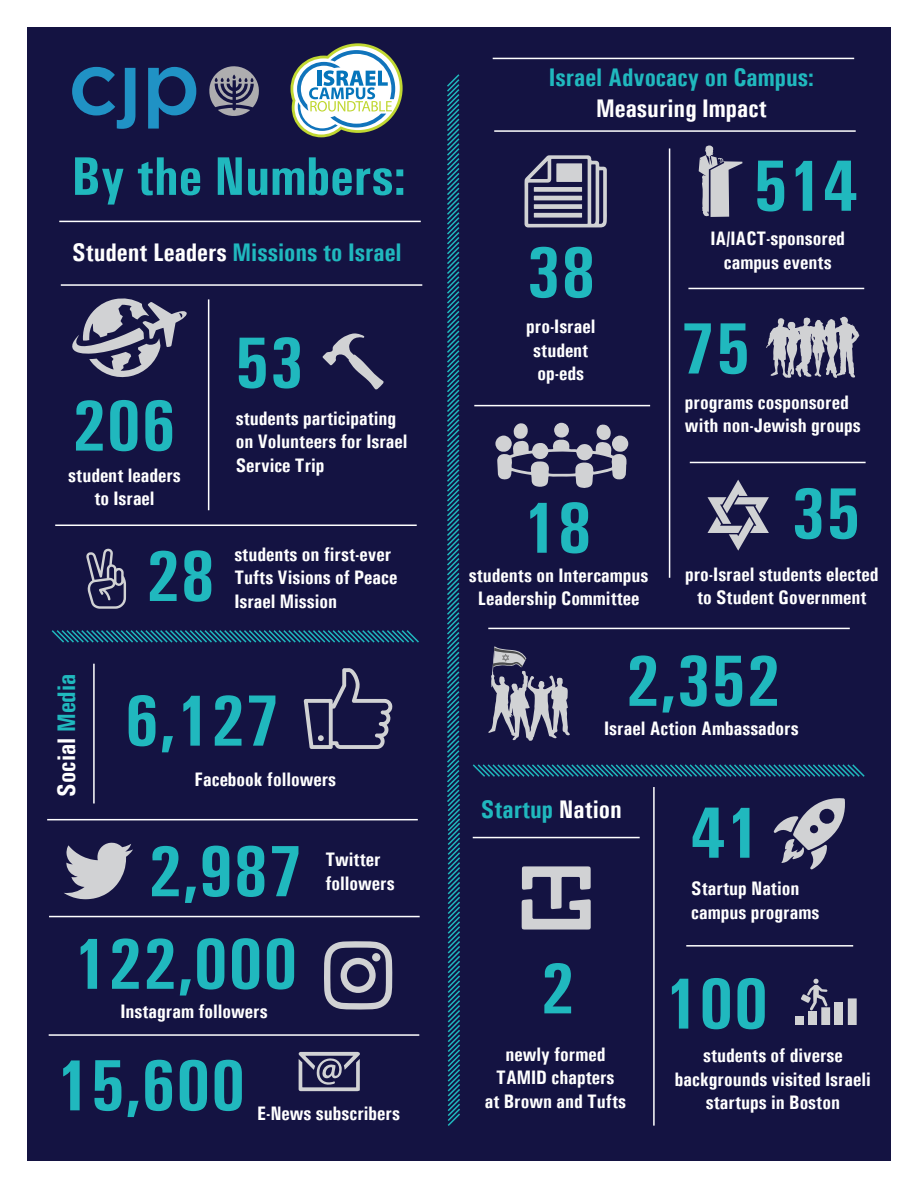
<style>
.page{position:relative;width:918px;height:1188px;background:#fff}
.page>*{position:absolute;margin:0;border:0;box-sizing:border-box;transform-origin:0 0}
.t1{font:700 condensed 72.75px "Univers";color:#20b8be}
.t2{font:700 condensed 54.45px "Univers";color:#20b8be}
.t3{font:700 condensed 25.5px "Univers";color:#20b8be}
.t4{font:700 condensed 25.5px "Univers";color:#fff}
.t5{font:700 condensed 19.5px/23.5px "Univers";color:#fff;text-align:center}
.s1{color:#fff}
.s2{color:#20b8be}
</style>
<div class="page">
<div style="left:27px;top:27px;width:864px;height:1134px;background:#141342"></div>
<hr style="left:59px;top:221px;width:362px;height:1px;background:#fff">
<hr style="left:61px;top:284px;width:361px;height:2px;background:#fff">
<hr style="left:93px;top:664px;width:2px;height:140px;background:#fff">
<hr style="left:55px;top:525px;width:362px;height:1px;background:#fff">
<hr style="left:488px;top:628px;width:362px;height:1px;background:#fff">
<hr style="left:473px;top:837px;width:167px;height:1px;background:#fff">
<hr style="left:686px;top:945px;width:167px;height:2px;background:#fff">
<hr style="left:474px;top:405px;width:176px;height:1px;background:#fff">
<hr style="left:47px;top:819px;width:371px;height:1px;background:#fff">
<hr style="left:49px;top:916px;width:371px;height:1px;background:#fff">
<hr style="left:49px;top:1034px;width:370px;height:2px;background:#fff">
<hr style="left:688px;top:288px;width:176px;height:1px;background:#fff">
<hr style="left:690px;top:462px;width:176px;height:1px;background:#fff">
<hr style="left:208px;top:299px;width:1px;height:211px;background:#fff">
<hr style="left:669px;top:148px;width:1px;height:430px;background:#fff">
<hr style="left:653px;top:787px;width:2px;height:339px;background:#fff">
<svg style="left:488px;top:646px;width:82px;height:95px"></svg>
<svg style="left:524px;top:155px;width:83px;height:72px"></svg>
<svg style="left:766px;top:317px;width:93px;height:61px"></svg>
<svg style="left:708px;top:480px;width:61px;height:71px"></svg>
<svg style="left:72px;top:298px;width:115px;height:80px"></svg>
<svg style="left:86px;top:549px;width:40px;height:60px"></svg>
<svg style="left:774px;top:798px;width:71px;height:72px"></svg>
<svg style="left:522px;top:866px;width:69px;height:64px"></svg>
<div style="left:795px;top:1016px;width:9px;height:9px;background:#d1d2d4"></div>
<svg style="left:801px;top:979px;width:29px;height:46px"></svg>
<div style="left:808px;top:1012px;width:9px;height:13px;background:#d1d2d4"></div>
<div style="left:835px;top:1003px;width:8px;height:22px;background:#d1d2d4"></div>
<svg style="left:848px;top:998px;width:9px;height:27px"></svg>
<svg style="left:304px;top:668px;width:89px;height:81px"></svg>
<svg style="left:64px;top:842px;width:69px;height:57px"></svg>
<svg style="left:324px;top:941px;width:68px;height:69px"></svg>
<div style="left:372px;top:953px;width:8px;height:8px;background:#d1d2d4;border-radius:50%"></div>
<svg style="left:472px;top:764px;width:393px;height:13px"></svg>
<svg style="left:51px;top:630px;width:368px;height:13px"></svg>
<svg style="left:323px;top:333px;width:61px;height:57px"></svg>
<hr style="left:493px;top:58px;width:361px;height:1px;background:#fff">
<hr style="left:494px;top:130px;width:362px;height:2px;background:#fff">
<svg style="left:209px;top:66px;width:50px;height:50px"></svg>
<svg style="left:72px;top:67px;width:124px;height:62px"></svg>
<svg style="left:290px;top:43px;width:113px;height:94px"></svg>
<svg style="left:495px;top:423px;width:133px;height:65px"></svg>
<svg style="left:699px;top:145px;width:43px;height:72px"></svg>
<svg style="left:447px;top:74px;width:13px;height:1052px"></svg>
<svg style="left:298px;top:1052px;width:62px;height:39px"></svg>
<h2 class="t2" style="left:72px;top:143px;width:336px">By the Numbers:</h2>
<h3 class="t3" style="left:72px;top:237px;width:331px"><span class="s1">Student Leaders</span> Missions to Israel</h3>
<h1 class="t1" style="left:72px;top:382px;width:106px">206</h1>
<p class="t5" style="left:68px;top:463px;width:114px">student leaders to Israel</p>
<h1 class="t1" style="left:145px;top:532px;width:71px">28</h1>
<h1 class="t1" style="left:234px;top:319px;width:71px">53</h1>
<p class="t5" style="left:236px;top:406px;width:173px;text-align:left">students participating on Volunteers for Israel<br>Service Trip</p>
<p class="t5" style="left:234px;top:542px;width:165px;text-align:left">students on first-ever<br>Tufts Visions of Peace</p>
<p class="t5" style="left:234px;top:589px;width:104px">Israel Mission</p>
<h3 class="t4" style="left:51px;top:797px;width:124px;rotate:-90deg">Social <span class="s2">Media</span></h3>
<h1 class="t1" style="left:125px;top:677px;width:157px">6,127</h1>
<p class="t5" style="left:194px;top:767px;width:143px">Facebook followers</p>
<h1 class="t1" style="left:148px;top:827px;width:157px">2,987</h1>
<p class="t5" style="left:325px;top:848px;width:57px">Twitter</p>
<p class="t5" style="left:325px;top:871px;width:71px">followers</p>
<h1 class="t1" style="left:73px;top:920px;width:227px">122,000</h1>
<p class="t5" style="left:120px;top:1000px;width:149px">Instagram followers</p>
<h1 class="t1" style="left:55px;top:1041px;width:192px">15,600</h1>
<p class="t5" style="left:257px;top:1101px;width:144px">E-News subscribers</p>
<h3 class="t3" style="left:549px;top:62px;width:267px">Israel Advocacy on Campus:</h3>
<h3 class="t4" style="left:596px;top:93px;width:172px">Measuring Impact</h3>
<h1 class="t1" style="left:526px;top:228px;width:71px">38</h1>
<p class="t5" style="left:526px;top:315px;width:71px">pro-Israel student op-eds</p>
<h1 class="t1" style="left:522px;top:484px;width:71px">18</h1>
<p class="t5" style="left:469px;top:563px;width:181px">students on Intercampus<br>Leadership Committee</p>
<h1 class="t1" style="left:753px;top:142px;width:106px">514</h1>
<p class="t5" style="left:710px;top:227px;width:136px">IA/IACT-sponsored campus events</p>
<h1 class="t1" style="left:681px;top:305px;width:71px">75</h1>
<p class="t5" style="left:685px;top:390px;width:177px;text-align:left">programs cosponsored with non-Jewish groups</p>
<h1 class="t1" style="left:791px;top:470px;width:71px">35</h1>
<p class="t5" style="left:685px;top:562px;width:195px">pro-Israel students elected to Student Government</p>
<h1 class="t1" style="left:625px;top:637px;width:157px">2,352</h1>
<p class="t5" style="left:604px;top:716px;width:196px">Israel Action Ambassadors</p>
<h3 class="t3" style="left:481px;top:794px;width:143px">Startup <span class="s1">Nation</span></h3>
<h1 class="t1" style="left:540px;top:944px;width:36px">2</h1>
<p class="t5" style="left:485px;top:1042px;width:143px">newly formed<br>TAMID chapters<br>at Brown and Tufts</p>
<h1 class="t1" style="left:690px;top:789px;width:71px">41</h1>
<p class="t5" style="left:691px;top:876px;width:130px;text-align:left">Startup Nation campus programs</p>
<h1 class="t1" style="left:664px;top:960px;width:106px">100</h1>
<p class="t5" style="left:675px;top:1044px;width:197px">students of diverse backgrounds visited Israeli startups in Boston</p>
</div>
